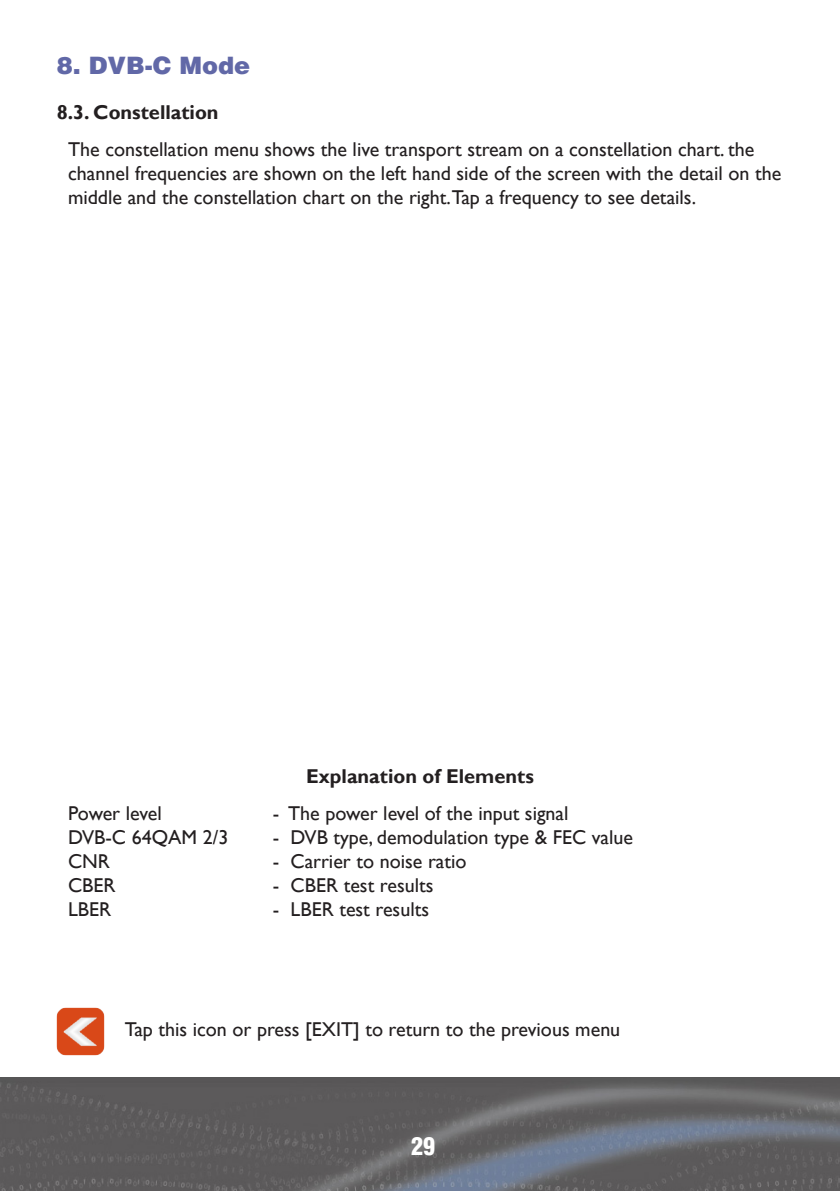
<style>
.page{position:relative;width:840px;height:1191px;background:#fff}
.page>*{position:absolute;margin:0;border:0;box-sizing:border-box;transform-origin:0 0}
._01_Heading{font:900 24px "Helvetica LT Std";color:#6168a7}
.t1{font:900 condensed 24px "Helvetica LT Std";color:#fff}
._03_Body_Text{font:20px/24px "Gill Sans";color:#231f20}
._02_Sub_Heading{font:700 20px "Gill Sans";color:#231f20}
</style>
<div class="page">
<img style="left:0;top:1077px;width:839px;height:114px">
<img style="left:57px;top:1007px;width:48px;height:48px">
<p class="_01_Heading" style="left:57px;top:50px;width:195px">8. DVB-C Mode</p>
<p class="_02_Sub_Heading" style="left:57px;top:100px;width:163px">8.3. Constellation</p>
<p class="_03_Body_Text" style="left:68px;top:137px;width:714px">The constellation menu shows the live transport stream on a constellation chart. the channel frequencies are shown on the left hand side of the screen with the detail on the middle and the constellation chart on the right.Tap a frequency to see details.</p>
<p class="_02_Sub_Heading" style="left:306px;top:764px;width:229px">Explanation of Elements</p>
<p class="_03_Body_Text" style="left:68px;top:802px;width:95px">Power level</p>
<p class="_03_Body_Text" style="left:273px;top:802px;width:297px">- The power level of the input signal</p>
<p class="_03_Body_Text" style="left:68px;top:826px;width:162px">DVB-C 64QAM 2/3</p>
<p class="_03_Body_Text" style="left:273px;top:826px;width:361px">- DVB type, demodulation type &amp; FEC value</p>
<p class="_03_Body_Text" style="left:68px;top:850px;width:43px">CNR</p>
<p class="_03_Body_Text" style="left:273px;top:850px;width:195px">- Carrier to noise ratio</p>
<p class="_03_Body_Text" style="left:68px;top:874px;width:49px">CBER</p>
<p class="_03_Body_Text" style="left:273px;top:874px;width:162px">- CBER test results</p>
<p class="_03_Body_Text" style="left:68px;top:898px;width:45px">LBER</p>
<p class="_03_Body_Text" style="left:273px;top:898px;width:157px">- LBER test results</p>
<p class="_03_Body_Text" style="left:125px;top:1017px;width:496px">Tap this icon or press [EXIT] to return to the previous menu</p>
<p class="t1" style="left:411px;top:1131px;width:25px">29</p>
</div>
